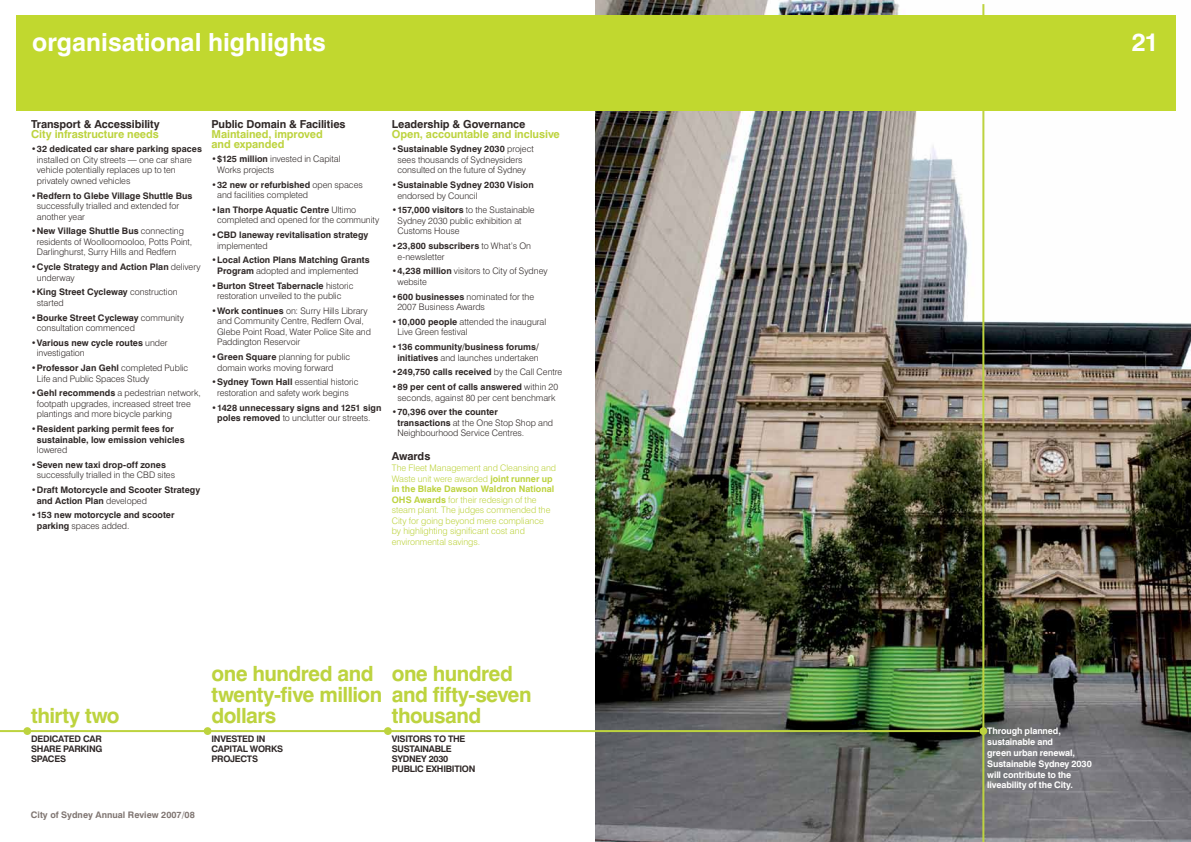
<style>
.page{position:relative;width:1191px;height:842px;background:#fff}
.page>*{position:absolute;margin:0;border:0;box-sizing:border-box;transform-origin:0 0}
.t1{font:700 25px "Swiss 721 BT";color:#fff}
.t2{font:700 21px/21px "Swiss 721 BT";letter-spacing:-.03em;color:#bdd33f}
.t3{font:700 11px/10px "Swiss 721 BT";letter-spacing:-.005em;color:#bdd33f}
.t4{font:700 11px "Swiss 721 BT";letter-spacing:-.005em;color:#2f2827}
.t5{font:300 9px/10.5px "Swiss 721 BT";color:#2f2827}
.t6{font:700 9px/10.5px "Swiss 721 BT";color:#2f2827}
.t7{font:300 9px/10.5px "Swiss 721 BT";color:#bdd33f}
.t8{font:700 9px/10.8px "Swiss 721 BT";letter-spacing:-.015em;color:#fff}
.t9{font:700 9px "Swiss 721 BT";color:#7f7571}
.s1{font-weight:700}
.s2{font-weight:300}
</style>
<div class="page">
<img style="left:595px;top:0;width:596px;height:842px">
<hr style="left:982px;top:4px;width:2px;height:838px;background:#bdd33f">
<div style="left:16px;top:16px;width:1159px;height:95px;background:#c1d82f"></div>
<div style="left:204px;top:727px;width:7px;height:8px;background:#bdd33f;border-radius:50%"></div>
<svg style="left:384px;top:727px;width:8px;height:8px"></svg>
<div style="left:23px;top:727px;width:8px;height:8px;background:#bdd33f;border-radius:50%"></div>
<hr style="left:0;top:730px;width:979px;height:2px;background:#bdd33f">
<div style="left:979px;top:727px;width:8px;height:8px;background:#bdd33f;border-radius:50%"></div>
<h1 class="t1" style="left:32px;top:27px;width:295px">organisational highlights</h1>
<h1 class="t1" style="left:1131px;top:27px;width:29px">21</h1>
<p class="t4" style="left:31px;top:117px;width:130px">Transport &amp; Accessibility</p>
<p class="t3" style="left:31px;top:128px;width:129px">City infrastructure needs</p>
<p class="t5" style="left:37px;top:144px;width:167px;text-indent:-6px">•<span class="s1">32 dedicated car share parking spaces </span>installed on City streets — one car share vehicle potentially replaces up to ten privately owned vehicles</p>
<p class="t5" style="left:37px;top:190px;width:157px;text-indent:-6px">•<span class="s1">Redfern to Glebe Village Shuttle Bus </span>successfully trialled and extended for another year</p>
<p class="t5" style="left:37px;top:226px;width:157px;text-indent:-6px">•<span class="s1">New Village Shuttle Bus</span> connecting residents of Woolloomooloo, Potts Point,<br>Darlinghurst, Surry Hills and Redfern</p>
<p class="t6" style="left:37px;top:261px;width:165px;text-indent:-6px"><span class="s2">•</span>Cycle Strategy and Action Plan <span class="s2">delivery underway</span></p>
<p class="t6" style="left:37px;top:287px;width:142px;text-indent:-6px">• King Street Cycleway <span class="s2">construction started</span></p>
<p class="t5" style="left:37px;top:312px;width:149px;text-indent:-6px">•<span class="s1">Bourke Street Cycleway</span> community consultation commenced</p>
<p class="t6" style="left:37px;top:337px;width:132px;text-indent:-6px"><span class="s2">•</span>Various new cycle routes <span class="s2">under investigation</span></p>
<p class="t5" style="left:37px;top:363px;width:153px;text-indent:-6px">•<span class="s1">Professor Jan Gehl</span> completed Public<br>Life and Public Spaces Study</p>
<p class="t5" style="left:37px;top:388px;width:165px;text-indent:-6px">•<span class="s1">Gehl recommends</span> a pedestrian network, footpath upgrades, increased street tree plantings and more bicycle parking</p>
<p class="t6" style="left:37px;top:424px;width:149px;text-indent:-6px"><span class="s2">•</span>Resident parking permit fees for sustainable, low emission vehicles</p>
<p class="t5" style="left:37px;top:445px;width:32px">lowered</p>
<p class="t5" style="left:37px;top:459px;width:140px;text-indent:-6px">•<span class="s1">Seven new taxi drop-off zones </span>successfully trialled in the CBD sites</p>
<p class="t6" style="left:37px;top:485px;width:165px;text-indent:-6px"><span class="s2">•</span>Draft Motorcycle and Scooter Strategy and Action Plan <span class="s2">developed</span></p>
<p class="t6" style="left:37px;top:510px;width:139px;text-indent:-6px"><span class="s2">•</span>153 new motorcycle and scooter parking <span class="s2">spaces added.</span></p>
<p class="t4" style="left:211px;top:117px;width:136px">Public Domain &amp; Facilities</p>
<p class="t3" style="left:211px;top:128px;width:113px">Maintained, improved and expanded</p>
<p class="t5" style="left:217px;top:154px;width:125px;text-indent:-6px">• <span class="s1">$125 million</span> invested in Capital<br>Works projects</p>
<p class="t5" style="left:217px;top:179px;width:147px;text-indent:-6px">• <span class="s1">32 new or refurbished</span> open spaces and facilities completed</p>
<p class="t5" style="left:217px;top:204px;width:164px;text-indent:-6px">• <span class="s1">Ian Thorpe Aquatic Centre</span> Ultimo completed and opened for the community</p>
<p class="t6" style="left:217px;top:229px;width:153px;text-indent:-6px"><span class="s2">•</span> CBD laneway revitalisation strategy <span class="s2">implemented</span></p>
<p class="t6" style="left:217px;top:255px;width:154px;text-indent:-6px"><span class="s2">•</span> Local Action Plans Matching Grants<br>Program <span class="s2">adopted and implemented</span></p>
<p class="t5" style="left:217px;top:280px;width:138px;text-indent:-6px">• <span class="s1">Burton Street Tabernacle</span> historic restoration unveiled to the public</p>
<p class="t5" style="left:217px;top:305px;width:155px;text-indent:-6px">• <span class="s1">Work continues</span> on: Surry Hills Library and Community Centre, Redfern Oval, Glebe Point Road, Water Police Site and Paddington Reservoir</p>
<p class="t5" style="left:217px;top:351px;width:134px;text-indent:-6px">• <span class="s1">Green Square</span> planning for public domain works moving forward</p>
<p class="t5" style="left:211px;top:377px;width:148px;text-align:center">• <span class="s1">Sydney Town Hall</span> essential historic restoration and safety work begins</p>
<p class="t6" style="left:211px;top:402px;width:171px;text-align:center"><span class="s2">•</span> 1428 unnecessary signs and 1251 sign poles removed <span class="s2">to unclutter our streets.</span></p>
<p class="t4" style="left:392px;top:117px;width:135px">Leadership &amp; Governance</p>
<p class="t3" style="left:392px;top:128px;width:170px">Open, accountable and inclusive</p>
<p class="t5" style="left:397px;top:144px;width:138px;text-indent:-6px">• <span class="s1">Sustainable Sydney 2030</span> project sees thousands of Sydneysiders consulted on the future of Sydney</p>
<p class="t6" style="left:397px;top:179px;width:138px;text-indent:-6px"><span class="s2">•</span> Sustainable Sydney 2030 Vision <span class="s2">endorsed by Council</span></p>
<p class="t5" style="left:397px;top:205px;width:139px;text-indent:-6px">• <span class="s1">157,000 visitors</span> to the Sustainable<br>Sydney 2030 public exhibition at<br>Customs House</p>
<p class="t5" style="left:397px;top:240px;width:135px;text-indent:-6px">• <span class="s1">23,800 subscribers</span> to What’s On e-newsletter</p>
<p class="t5" style="left:397px;top:266px;width:152px;text-indent:-6px">• <span class="s1">4,238 million</span> visitors to City of Sydney website</p>
<p class="t5" style="left:397px;top:291px;width:138px;text-indent:-6px">• <span class="s1">600 businesses</span> nominated for the<br>2007 Business Awards</p>
<p class="t5" style="left:397px;top:316px;width:150px;text-indent:-6px">• <span class="s1">10,000 people</span> attended the inaugural<br>Live Green festival</p>
<p class="t6" style="left:392px;top:341px;width:149px;text-align:right"><span class="s2">•</span> 136 community/business forums/ initiatives <span class="s2">and launches undertaken</span></p>
<p class="t6" style="left:392px;top:367px;width:172px"><span class="s2">•</span> 249,750 calls received <span class="s2">by the Call Centre</span></p>
<p class="t5" style="left:392px;top:382px;width:168px;text-align:center">• <span class="s1">89 per cent of calls answered</span> within 20 seconds, against 80 per cent benchmark</p>
<p class="t5" style="left:397px;top:407px;width:157px;text-indent:-6px">• <span class="s1">70,396 over the counter transactions</span> at the One Stop Shop and<br>Neighbourhood Service Centres.</p>
<p class="t4" style="left:392px;top:450px;width:40px">Awards</p>
<p class="t7" style="left:392px;top:462px;width:166px">The Fleet Management and Cleansing and Waste unit were awarded <span class="s1">joint runner up in the Blake Dawson Waldron National OHS Awards</span> for their redesign of the steam plant. The judges commended the City for going beyond mere compliance<br>by highlighting significant cost and environmental savings.</p>
<h2 class="t2" style="left:31px;top:705px;width:90px">thirty two</h2>
<p class="t6" style="left:31px;top:734px;width:7px">dedicated</p>
<p class="t6" style="left:83px;top:734px;width:7px">car</p>
<p class="t6" style="left:31px;top:744px;width:7px">share</p>
<p class="t6" style="left:63px;top:744px;width:7px">parking</p>
<p class="t6" style="left:31px;top:754px;width:7px">spaces</p>
<p class="t9" style="left:31px;top:809px;width:165px">City of Sydney Annual Review 2007/08</p>
<h2 class="t2" style="left:211px;top:663px;width:172px">one hundred and twenty-five million dollars</h2>
<h2 class="t2" style="left:392px;top:663px;width:141px">one hundred and fifty-seven thousand</h2>
<p class="t6" style="left:211px;top:734px;width:7px">invested</p>
<p class="t6" style="left:256px;top:734px;width:5px">in</p>
<p class="t6" style="left:211px;top:744px;width:13px">Capital</p>
<p class="t6" style="left:250px;top:744px;width:16px">Works</p>
<p class="t6" style="left:211px;top:754px;width:7px">projects</p>
<p class="t6" style="left:392px;top:734px;width:6px">visitors</p>
<p class="t6" style="left:434px;top:734px;width:21px">to the</p>
<p class="t6" style="left:392px;top:744px;width:13px;line-height:10px">Sustainable<br>Sydney</p>
<p class="t6" style="left:429px;top:754px;width:21px">2030</p>
<p class="t6" style="left:392px;top:764px;width:7px">public</p>
<p class="t6" style="left:426px;top:764px;width:17px">exhibition</p>
<p class="t8" style="left:987px;top:726px;width:106px">Through planned, sustainable and<br>green urban renewal,<br>Sustainable Sydney 2030 will contribute to the liveability of the City.</p>
</div>
